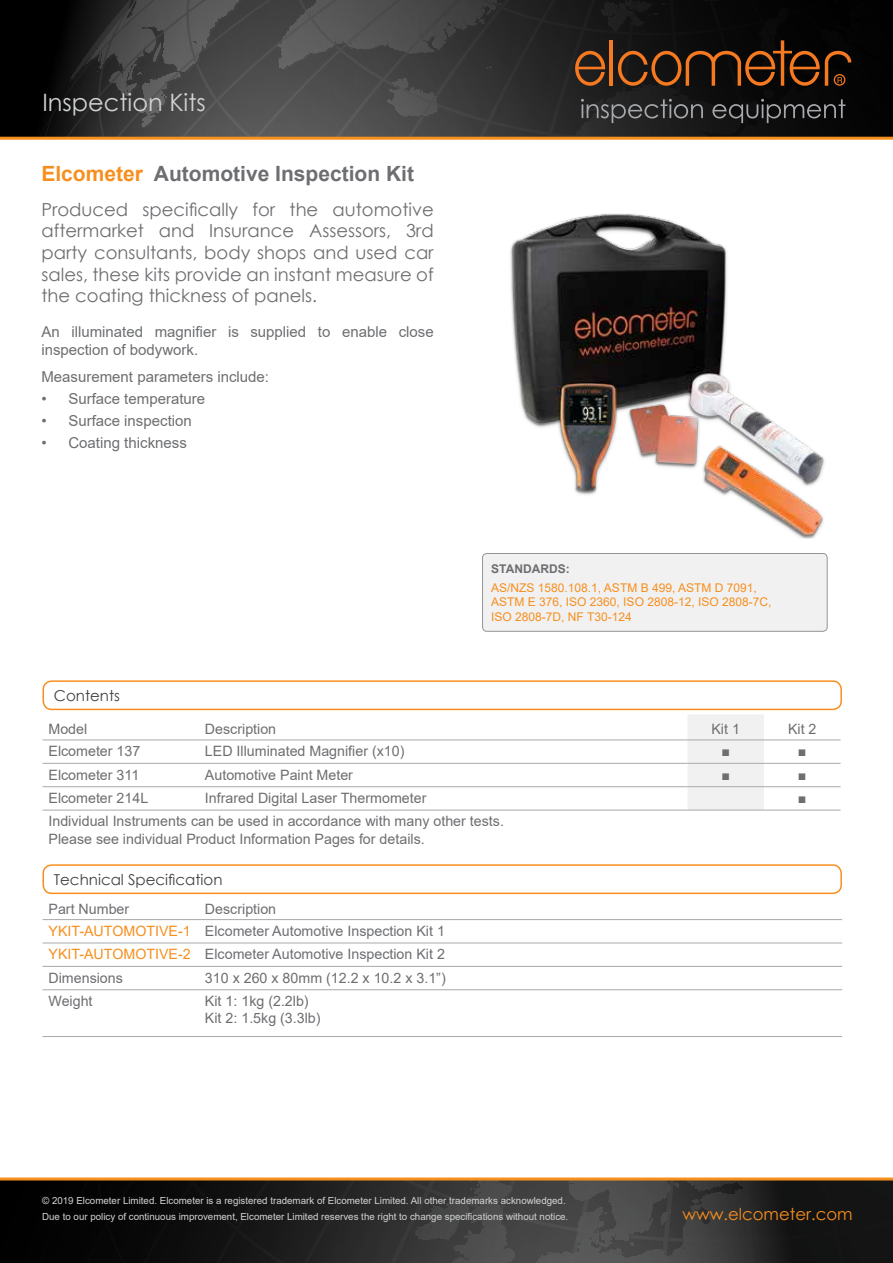
<style>
.page{position:relative;width:893px;height:1263px;background:#fff}
.page>*{position:absolute;margin:0;border:0;box-sizing:border-box;transform-origin:0 0}
.t1{font:24px "Century Gothic";color:#d1d3d4}
.t2{font:700 21px "Arial";color:#6d6e71}
.t3{font:18px/21.6px "Century Gothic";color:#6d6e71;text-align:justify}
.t4{font:16.5px "Century Gothic";color:#f78f1e}
.t5{font:15px/18px "Arial";color:#6d6e71}
.t6{font:15px "Century Gothic";color:#414042}
.t7{font:14.25px/23.1px "Arial";color:#6d6e71}
.t8{font:12px/14.4px "Arial";color:#f78f1e}
.t9{font:700 12px "Arial";color:#6d6e71}
.t10{font:9.75px/15.9px "Arial";color:#d1d3d4}
.s1{color:#f78f1e}
</style>
<div class="page">
<div style="left:0;top:0;width:893px;height:138px;background:#000"></div>
<svg style="left:34px;top:0;width:859px;height:137px;background:#373737"></svg>
<hr style="left:609px;top:40px;width:4px;height:46px;background:#f47920">
<svg style="left:575px;top:51px;width:30px;height:35px"></svg>
<svg style="left:618px;top:0;width:275px;height:86px"></svg>
<svg style="left:581px;top:99px;width:264px;height:24px"></svg>
<hr style="left:0;top:137px;width:893px;height:3px;background:#f78f1e">
<svg style="left:0;top:1180px;width:893px;height:83px;background:#272626"></svg>
<hr style="left:0;top:1177px;width:893px;height:3px;background:#f78f1e">
<img style="left:510px;top:213px;width:315px;height:326px">
<div style="left:483px;top:553px;width:344px;height:78px;background:#f1f1f2;border-radius:4px"></div>
<div style="left:482px;top:553px;width:345px;height:78px;border:1px solid #939598;border-radius:4px"></div>
<div style="left:687px;top:715px;width:77px;height:95px;background:#f1f1f2"></div>
<hr style="left:43px;top:740px;width:156px;height:1px;background:#a7a9ac">
<hr style="left:199px;top:740px;width:488px;height:1px;background:#a7a9ac">
<hr style="left:687px;top:740px;width:77px;height:1px;background:#a7a9ac">
<hr style="left:764px;top:740px;width:76px;height:1px;background:#a7a9ac">
<hr style="left:43px;top:763px;width:156px;height:1px;background:#a7a9ac">
<hr style="left:199px;top:763px;width:488px;height:1px;background:#a7a9ac">
<hr style="left:687px;top:763px;width:77px;height:1px;background:#a7a9ac">
<hr style="left:764px;top:763px;width:76px;height:1px;background:#a7a9ac">
<hr style="left:43px;top:786px;width:156px;height:1px;background:#a7a9ac">
<hr style="left:199px;top:786px;width:488px;height:1px;background:#a7a9ac">
<hr style="left:687px;top:786px;width:77px;height:1px;background:#a7a9ac">
<hr style="left:764px;top:786px;width:76px;height:1px;background:#a7a9ac">
<hr style="left:43px;top:810px;width:156px;height:1px;background:#a7a9ac">
<hr style="left:199px;top:810px;width:488px;height:1px;background:#a7a9ac">
<hr style="left:687px;top:810px;width:77px;height:1px;background:#a7a9ac">
<hr style="left:764px;top:810px;width:76px;height:1px;background:#a7a9ac">
<div style="left:43px;top:680px;width:799px;height:30px;border:2px solid #f78f1e;border-radius:9px"></div>
<div style="left:43px;top:864px;width:799px;height:30px;border:2px solid #f78f1e;border-radius:9px"></div>
<hr style="left:43px;top:919px;width:156px;height:1px;background:#a7a9ac">
<hr style="left:199px;top:919px;width:643px;height:1px;background:#a7a9ac">
<hr style="left:43px;top:943px;width:156px;height:1px;background:#a7a9ac">
<hr style="left:199px;top:943px;width:643px;height:1px;background:#a7a9ac">
<hr style="left:43px;top:966px;width:156px;height:1px;background:#a7a9ac">
<hr style="left:199px;top:966px;width:643px;height:1px;background:#a7a9ac">
<hr style="left:43px;top:989px;width:156px;height:1px;background:#a7a9ac">
<hr style="left:199px;top:989px;width:643px;height:1px;background:#a7a9ac">
<hr style="left:43px;top:1036px;width:156px;height:1px;background:#a7a9ac">
<hr style="left:199px;top:1036px;width:643px;height:1px;background:#a7a9ac">
<h1 class="t1" style="left:43px;top:86px;width:165px">Inspection Kits</h1>
<h2 class="t2" style="left:41px;top:159px;width:374px"><span class="s1">Elcometer</span> Automotive Inspection Kit</h2>
<p class="t3" style="left:41px;top:198px;width:394px">Produced specifically for the automotive aftermarket and Insurance Assessors, 3rd party consultants, body shops and used car sales, these kits provide an instant measure of the coating thickness of panels.</p>
<p class="t5" style="left:41px;top:323px;width:394px">An illuminated magnifier is supplied to enable close inspection of bodywork.</p>
<p class="t5" style="left:41px;top:367px;width:229px">Measurement parameters include:</p>
<p class="t5" style="left:41px;top:390px;width:165px">• Surface temperature</p>
<p class="t5" style="left:41px;top:412px;width:152px">• Surface inspection</p>
<p class="t5" style="left:41px;top:434px;width:147px">• Coating thickness</p>
<p class="t6" style="left:54px;top:685px;width:68px">Contents</p>
<p class="t9" style="left:491px;top:560px;width:80px">STANDARDS:</p>
<p class="t8" style="left:491px;top:580px;width:282px">AS/NZS 1580.108.1, ASTM B 499, ASTM D 7091,<br>ASTM E 376, ISO 2360, ISO 2808-12, ISO 2808-7C,<br>ISO 2808-7D, NF T30-124</p>
<p class="t7" style="left:49px;top:717px;width:40px">Model</p>
<p class="t7" style="left:205px;top:717px;width:73px">Description</p>
<p class="t7" style="left:711px;top:717px;width:30px">Kit 1</p>
<p class="t7" style="left:788px;top:717px;width:30px">Kit 2</p>
<p class="t7" style="left:49px;top:740px;width:93px">Elcometer 137</p>
<p class="t7" style="left:205px;top:740px;width:201px">LED Illuminated Magnifier (x10)</p>
<p class="t7" style="left:721px;top:740px;width:10px">■</p>
<p class="t7" style="left:798px;top:740px;width:10px">■</p>
<p class="t7" style="left:49px;top:763px;width:92px">Elcometer 311</p>
<p class="t7" style="left:205px;top:763px;width:150px">Automotive Paint Meter</p>
<p class="t7" style="left:721px;top:763px;width:10px">■</p>
<p class="t7" style="left:798px;top:763px;width:10px">■</p>
<p class="t7" style="left:49px;top:786px;width:101px">Elcometer 214L</p>
<p class="t7" style="left:205px;top:786px;width:223px">Infrared Digital Laser Thermometer</p>
<p class="t7" style="left:798px;top:786px;width:10px">■</p>
<p class="t7" style="left:49px;top:813px;width:457px;line-height:17.1px">Individual Instruments can be used in accordance with many other tests.<br>Please see individual Product Information Pages for details.</p>
<p class="t6" style="left:54px;top:869px;width:170px">Technical Specification</p>
<p class="t7" style="left:49px;top:897px;width:82px">Part Number</p>
<p class="t7" style="left:49px;top:897px;width:398px;text-indent:156px">Description<br><span class="s1">YKIT-AUTOMOTIVE-1</span> Elcometer Automotive Inspection Kit 1<br><span class="s1">YKIT-AUTOMOTIVE-2</span> Elcometer Automotive Inspection Kit 2<br>Dimensions</p>
<p class="t7" style="left:205px;top:966px;width:242px">310 x 260 x 80mm (12.2 x 10.2 x 3.1”)</p>
<p class="t7" style="left:49px;top:989px;width:46px">Weight</p>
<p class="t7" style="left:205px;top:992px;width:117px;line-height:17.1px">Kit 1: 1kg (2.2lb)<br>Kit 2: 1.5kg (3.3lb)</p>
<p class="t10" style="left:42px;top:1192px;width:528px">© 2019 Elcometer Limited. Elcometer is a registered trademark of Elcometer Limited. All other trademarks acknowledged.<br>Due to our policy of continuous improvement, Elcometer Limited reserves the right to change specifications without notice.</p>
<p class="t4" style="left:682px;top:1202px;width:172px">www.elcometer.com</p>
</div>
